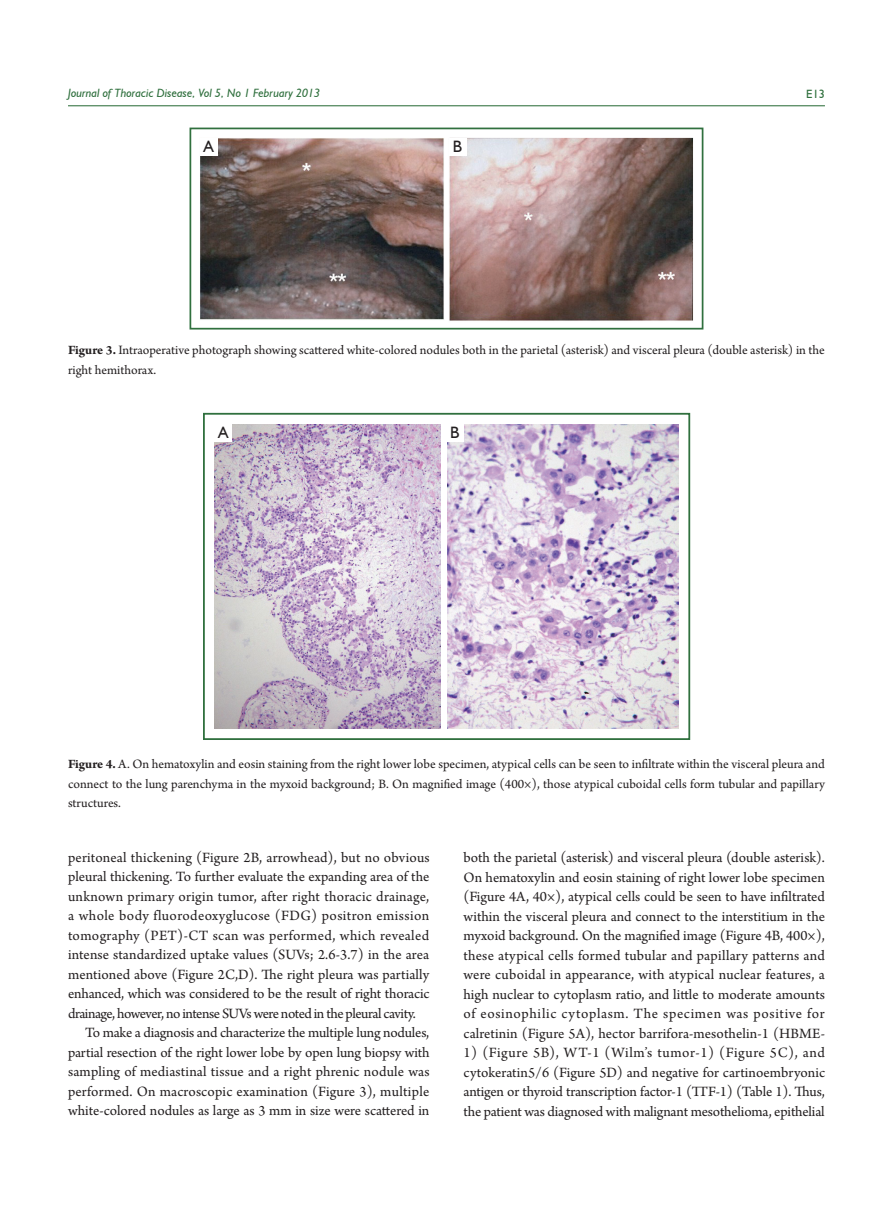
<style>
.page{position:relative;width:893px;height:1212px;background:#fff}
.page>*{position:absolute;margin:0;border:0;box-sizing:border-box;transform-origin:0 0}
.t1{font:16.5px "Humanist 521 BT";color:#231f20}
.t2{font:15px/19.5px "Arno Pro";color:#231f20;text-align:justify}
.t3{font:15px "Arno Pro";letter-spacing:.02em;color:#231f20}
.t4{font:15px "Arno Pro";letter-spacing:-.035em;color:#231f20}
.t5{font:15px "Arno Pro";letter-spacing:.025em;color:#231f20}
.t6{font:13.5px/19.5px "Arno Pro";color:#231f20}
.t7{font:italic 12px "Humanist 521 BT";color:#30703e}
.t8{font:12px "Humanist 521 BT";color:#30703e}
.s1{font-weight:700}
</style>
<div class="page">
<hr style="left:68px;top:105px;width:757px;height:1px;background:#30703e">
<img style="left:200px;top:137px;width:493px;height:184px">
<div style="left:190px;top:128px;width:513px;height:201px;border:2px solid #30703e"></div>
<div style="left:200px;top:138px;width:17px;height:17px;background:#fff"></div>
<div style="left:449px;top:138px;width:17px;height:17px;background:#fff"></div>
<img style="left:215px;top:424px;width:226px;height:304px">
<img style="left:447px;top:424px;width:232px;height:304px">
<div style="left:203px;top:413px;width:487px;height:327px;border:2px solid #30703e"></div>
<div style="left:215px;top:424px;width:17px;height:17px;background:#fff"></div>
<div style="left:447px;top:424px;width:17px;height:17px;background:#fff"></div>
<p class="t7" style="left:68px;top:86px;width:254px">Journal of Thoracic Disease, Vol 5, No 1 February 2013</p>
<p class="t8" style="left:806px;top:87px;width:20px">E13</p>
<p class="t1" style="left:204px;top:136px;width:12px">A</p>
<p class="t1" style="left:453px;top:136px;width:11px">B</p>
<p class="t6" style="left:68px;top:341px;width:758px"><span class="s1">Figure 3.</span> Intraoperative photograph showing scattered white-colored nodules both in the parietal (asterisk) and visceral pleura (double asterisk) in the right hemithorax.</p>
<p class="t1" style="left:218px;top:422px;width:12px">A</p>
<p class="t1" style="left:450px;top:422px;width:11px">B</p>
<p class="t6" style="left:68px;top:755px;width:758px;text-align:justify"><span class="s1">Figure 4.</span> A. On hematoxylin and eosin staining from the right lower lobe specimen, atypical cells can be seen to infiltrate within the visceral pleura and connect to the lung parenchyma in the myxoid background; B. On magnified image (400×), those atypical cuboidal cells form tubular and papillary structures.</p>
<p class="t2" style="left:68px;top:849px;width:363px">peritoneal thickening (Figure 2B, arrowhead), but no obvious</p>
<p class="t2" style="left:68px;top:868px;width:363px">pleural thickening. To further evaluate the expanding area of the</p>
<p class="t3" style="left:68px;top:888px;width:363px">unknown primary origin tumor, after right thoracic drainage,</p>
<p class="t5" style="left:68px;top:907px;width:363px">a whole body fluorodeoxyglucose (FDG) positron emission</p>
<p class="t3" style="left:68px;top:927px;width:363px">tomography (PET)-CT scan was performed, which revealed</p>
<p class="t2" style="left:68px;top:946px;width:363px">intense standardized uptake values (SUVs; 2.6-3.7) in the area</p>
<p class="t2" style="left:68px;top:965px;width:363px">mentioned above (Figure 2C,D). The right pleura was partially</p>
<p class="t2" style="left:68px;top:985px;width:363px">enhanced, which was considered to be the result of right thoracic</p>
<p class="t4" style="left:68px;top:1005px;width:349px">drainage, however, no intense SUVs were noted in the pleural cavity.</p>
<p class="t2" style="left:85px;top:1024px;width:346px">To make a diagnosis and characterize the multiple lung nodules,</p>
<p class="t2" style="left:68px;top:1043px;width:363px">partial resection of the right lower lobe by open lung biopsy with</p>
<p class="t2" style="left:68px;top:1063px;width:363px">sampling of mediastinal tissue and a right phrenic nodule was</p>
<p class="t2" style="left:68px;top:1082px;width:363px">performed. On macroscopic examination (Figure 3), multiple</p>
<p class="t2" style="left:68px;top:1102px;width:363px">white-colored nodules as large as 3 mm in size were scattered in</p>
<p class="t2" style="left:463px;top:849px;width:363px">both the parietal (asterisk) and visceral pleura (double asterisk).<br>On hematoxylin and eosin staining of right lower lobe specimen (Figure 4A, 40×), atypical cells could be seen to have infiltrated within the visceral pleura and connect to the interstitium in the myxoid background. On the magnified image (Figure 4B, 400×), these atypical cells formed tubular and papillary patterns and were cuboidal in appearance, with atypical nuclear features, a high nuclear to cytoplasm ratio, and little to moderate amounts of eosinophilic cytoplasm. The specimen was positive for calretinin (Figure 5A), hector barrifora-mesothelin-1 (HBME-</p>
<p class="t2" style="left:463px;top:1044px;width:363px">1) (Figure 5B), WT-1 (Wilm’s tumor-1) (Figure 5C), and cytokeratin5/6 (Figure 5D) and negative for cartinoembryonic antigen or thyroid transcription factor-1 (TTF-1) (Table 1). Thus, the patient was diagnosed with malignant mesothelioma, epithelial</p>
</div>
